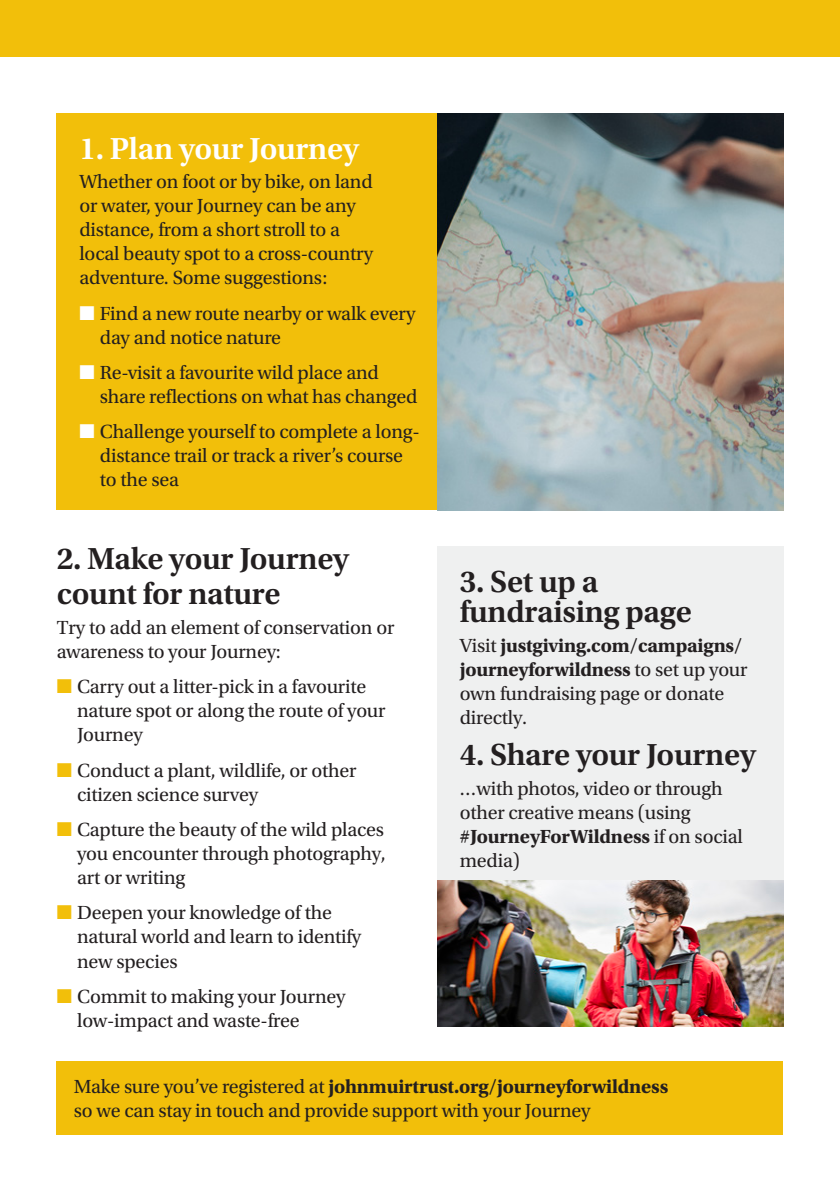
<style>
.page{position:relative;width:840px;height:1191px;background:#fff}
.page>*{position:absolute;margin:0;border:0;box-sizing:border-box;transform-origin:0 0}
.t1{font:600 32px/35.6px "Utopia Std";letter-spacing:-.01em;color:#231f20}
.t2{font:600 32px "Utopia Std";letter-spacing:-.01em;color:#fff}
.t3{font:20px/24px "Utopia Std";letter-spacing:-.01em;color:#231f20}
.s1{color:#fff}
.s2{color:#f2bf0a}
.s3{font-weight:700}
</style>
<div class="page">
<div style="left:437px;top:546px;width:345px;height:369px;background:#eff0f0"></div>
<div style="left:57px;top:1061px;width:725px;height:73px;background:#f2bf0a"></div>
<div style="left:57px;top:113px;width:725px;height:397px;background:#f2bf0a"></div>
<div style="left:0;top:0;width:839px;height:57px;background:#f2bf0a"></div>
<img style="left:437px;top:113px;width:345px;height:397px">
<img style="left:437px;top:880px;width:345px;height:146px">
<h1 class="t2" style="left:79px;top:130px;width:281px">1. Plan your Journey</h1>
<p class="t3" style="left:79px;top:170px;width:295px">Whether on foot or by bike, on land or water, your Journey can be any distance, from a short stroll to a local beauty spot to a cross-country adventure. Some suggestions:</p>
<p class="t3" style="left:100px;top:301px;width:317px;text-indent:-20px"><span class="s1">■</span> Find a new route nearby or walk every day and notice nature</p>
<p class="t3" style="left:100px;top:361px;width:319px;text-indent:-20px"><span class="s1">■</span> Re-visit a favourite wild place and share reflections on what has changed</p>
<p class="t3" style="left:100px;top:420px;width:321px;text-indent:-20px"><span class="s1">■</span> Challenge yourself to complete a long&shy;distance trail or track a river’s course to the sea</p>
<h1 class="t1" style="left:57px;top:541px;width:294px">2. Make your Journey count for nature</h1>
<p class="t3" style="left:57px;top:616px;width:339px">Try to add an element of conservation or awareness to your Journey:</p>
<p class="t3" style="left:77px;top:675px;width:310px;text-indent:-20px"><span class="s2">■</span> Carry out a litter-pick in a favourite nature spot or along the route of your<br>Journey</p>
<p class="t3" style="left:77px;top:758px;width:280px;text-indent:-20px"><span class="s2">■</span> Conduct a plant, wildlife, or other citizen science survey</p>
<p class="t3" style="left:77px;top:818px;width:310px;text-align:justify;text-indent:-20px"><span class="s2">■</span> Capture the beauty of the wild places you encounter through photography, art or writing</p>
<p class="t3" style="left:77px;top:901px;width:285px;text-indent:-20px"><span class="s2">■</span> Deepen your knowledge of the natural world and learn to identify new species</p>
<p class="t3" style="left:77px;top:984px;width:270px;text-indent:-20px"><span class="s2">■</span> Commit to making your Journey low-impact and waste-free</p>
<h1 class="t1" style="left:459px;top:567px;width:233px;line-height:30px">3. Set up a fundraising page</h1>
<p class="t3" style="left:459px;top:633px;width:289px">Visit <span class="s3">justgiving.com/campaigns/ journeyforwildness</span> to set up your own fundraising page or donate directly.</p>
<h1 class="t1" style="left:459px;top:737px;width:297px">4. Share your Journey</h1>
<p class="t3" style="left:459px;top:776px;width:284px">…with photos, video or through other creative means (using <span class="s3">#JourneyForWildness</span> if on social media)</p>
<p class="t3" style="left:74px;top:1075px;width:595px">Make sure you’ve registered at <span class="s3">johnmuirtrust.org/journeyforwildness </span>so we can stay in touch and provide support with your Journey</p>
</div>
